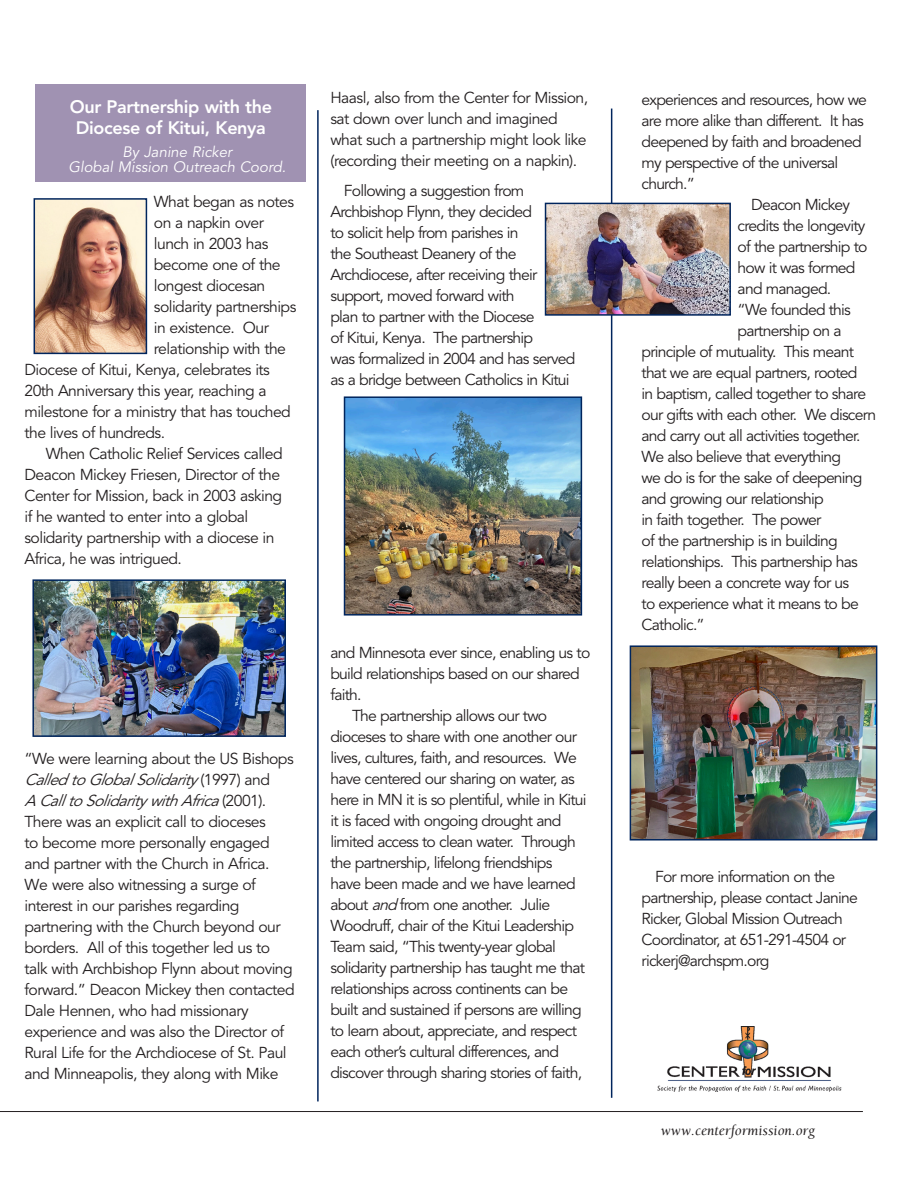
<style>
.page{position:relative;width:918px;height:1188px;background:#fff}
.page>*{position:absolute;margin:0;border:0;box-sizing:border-box;transform-origin:0 0}
.t1{font:800 18px/21px "Avenir LT Std";letter-spacing:-.02em;color:#fff;text-align:center}
.colored_text{font:15.75px/21px "Avenir LT Std";letter-spacing:-.05em;color:#231f20}
.t2{font:italic 15px/15px "Avenir LT Std";color:#fff;text-align:center}
.t3{font:italic 14.85px "Berkeley Std";color:#231f20}
.s1{font-style:italic}
</style>
<div class="page">
<hr style="left:317px;top:110px;width:2px;height:991px;background:#00255d">
<hr style="left:611px;top:109px;width:1px;height:989px;background:#00255d">
<img style="left:658px;top:1026px;width:184px;height:65px">
<div style="left:36px;top:84px;width:270px;height:98px;background:#a092b2"></div>
<img style="left:37px;top:201px;width:107px;height:150px">
<div style="left:34px;top:198px;width:113px;height:156px;border:2px solid #00255d"></div>
<img style="left:35px;top:582px;width:248px;height:152px">
<div style="left:32px;top:579px;width:254px;height:158px;border:2px solid #00255d"></div>
<img style="left:548px;top:206px;width:180px;height:107px">
<div style="left:545px;top:203px;width:186px;height:113px;border:2px solid #00255d"></div>
<img style="left:347px;top:399px;width:232px;height:214px">
<div style="left:344px;top:396px;width:238px;height:220px;border:2px solid #00255d"></div>
<img style="left:633px;top:648px;width:241px;height:190px">
<div style="left:630px;top:645px;width:247px;height:196px;border:2px solid #00255d"></div>
<hr style="left:0;top:1111px;width:863px;height:1px;background:#231f20">
<p class="t1" style="left:70px;top:96px;width:204px">Our Partnership with the<br>Diocese of Kitui, Kenya</p>
<p class="t2" style="left:68px;top:145px;width:219px">By Janine Ricker<br>Global Mission Outreach Coord.</p>
<p class="colored_text" style="left:154px;top:192px;width:142px">What began as notes</p>
<p class="colored_text" style="left:154px;top:213px;width:112px">on a napkin over</p>
<p class="colored_text" style="left:154px;top:234px;width:116px">lunch in 2003 has</p>
<p class="colored_text" style="left:154px;top:255px;width:128px">become one of the</p>
<p class="colored_text" style="left:154px;top:276px;width:113px">longest diocesan</p>
<p class="colored_text" style="left:154px;top:297px;width:144px">solidarity partnerships</p>
<p class="colored_text" style="left:154px;top:318px;width:117px">in existence. Our</p>
<p class="colored_text" style="left:154px;top:339px;width:134px">relationship with the</p>
<p class="colored_text" style="left:25px;top:360px;width:247px">Diocese of Kitui, Kenya, celebrates its</p>
<p class="colored_text" style="left:25px;top:381px;width:244px">20th Anniversary this year, reaching a</p>
<p class="colored_text" style="left:25px;top:402px;width:268px">milestone for a ministry that has touched</p>
<p class="colored_text" style="left:25px;top:423px;width:142px">the lives of hundreds.</p>
<p class="colored_text" style="left:46px;top:444px;width:238px">When Catholic Relief Services called</p>
<p class="colored_text" style="left:25px;top:465px;width:257px">Deacon Mickey Friesen, Director of the</p>
<p class="colored_text" style="left:25px;top:486px;width:259px">Center for Mission, back in 2003 asking</p>
<p class="colored_text" style="left:25px;top:507px;width:225px">if he wanted to enter into a global</p>
<p class="colored_text" style="left:25px;top:528px;width:252px">solidarity partnership with a diocese in</p>
<p class="colored_text" style="left:25px;top:549px;width:159px">Africa, he was intrigued.</p>
<p class="colored_text" style="left:25px;top:748px;width:272px">“We were learning about the US Bishops <span class="s1">CalledtoGlobalSolidarity</span>( 1 9 9 7 ) a n d <span class="s1">ACalltoSolidaritywithAfrica</span>( 2 0 0 1 ) .<br>There was an explicit call to dioceses<br>to become more personally engaged and partner with the Church in Africa.<br>We were also witnessing a surge of interest in our parishes regarding partnering with the Church beyond our borders. All of this together led us to talk with Archbishop Flynn about moving forward.” Deacon Mickey then contacted Dale Hennen, who had missionary experience and was also the Director of Rural Life for the Archdiocese of St. Paul and Minneapolis, they along with Mike</p>
<p class="colored_text" style="left:330px;top:87px;width:259px">Haasl, also from the Center for Mission, sat down over lunch and imagined what such a partnership might look like (recording their meeting on a napkin).</p>
<p class="colored_text" style="left:330px;top:180px;width:247px;text-indent:14px">Following a suggestion from<br>Archbishop Flynn, they decided<br>to solicit help from parishes in<br>the Southeast Deanery of the<br>Archdiocese, after receiving their support, moved forward with<br>plan to partner with the Diocese<br>of Kitui, Kenya. The partnership<br>was formalized in 2004 and has served as a bridge between Catholics in Kitui</p>
<p class="colored_text" style="left:330px;top:642px;width:261px">and Minnesota ever since, enabling us to build relationships based on our shared faith.</p>
<p class="colored_text" style="left:330px;top:705px;width:258px;text-indent:22px">The partnership allows our two dioceses to share with one another our lives, cultures, faith, and resources. We have centered our sharing on water, as here in MN it is so plentiful, while in Kitui it is faced with ongoing drought and limited access to clean water. Through the partnership, lifelong friendships have been made and we have learned about <span class="s1">and</span>from one another. Julie Woodruff, chair of the Kitui Leadership Team said, “This twenty-year global solidarity partnership has taught me that relationships across continents can be built and sustained if persons are willing to learn about, appreciate, and respect each other’s cultural differences, and discover through sharing stories of faith,</p>
<p class="colored_text" style="left:642px;top:89px;width:227px">experiences and resources, how we are more alike than different. It has deepened by faith and broadened my perspective of the universal church.”</p>
<p class="colored_text" style="left:751px;top:194px;width:100px">Deacon Mickey</p>
<p class="colored_text" style="left:738px;top:215px;width:129px">credits the longevity</p>
<p class="colored_text" style="left:738px;top:236px;width:131px">of the partnership to</p>
<p class="colored_text" style="left:738px;top:257px;width:119px">how it was formed</p>
<p class="colored_text" style="left:738px;top:278px;width:95px">and managed.</p>
<p class="colored_text" style="left:738px;top:299px;width:115px">“We founded this</p>
<p class="colored_text" style="left:738px;top:320px;width:105px">partnership on a</p>
<p class="colored_text" style="left:642px;top:341px;width:214px">principle of mutuality. This meant</p>
<p class="colored_text" style="left:642px;top:362px;width:217px">that we are equal partners, rooted</p>
<p class="colored_text" style="left:642px;top:383px;width:226px">in baptism, called together to share</p>
<p class="colored_text" style="left:642px;top:404px;width:236px">our gifts with each other. We discern</p>
<p class="colored_text" style="left:642px;top:425px;width:220px">and carry out all activities together.</p>
<p class="colored_text" style="left:642px;top:446px;width:201px">We also believe that everything</p>
<p class="colored_text" style="left:642px;top:467px;width:222px">we do is for the sake of deepening</p>
<p class="colored_text" style="left:642px;top:488px;width:184px">and growing our relationship</p>
<p class="colored_text" style="left:642px;top:509px;width:181px">in faith together. The power</p>
<p class="colored_text" style="left:642px;top:530px;width:198px">of the partnership is in building</p>
<p class="colored_text" style="left:642px;top:551px;width:218px">relationships. This partnership has</p>
<p class="colored_text" style="left:642px;top:572px;width:209px">really been a concrete way for us</p>
<p class="colored_text" style="left:642px;top:593px;width:219px">to experience what it means to be</p>
<p class="colored_text" style="left:642px;top:614px;width:65px">Catholic.”</p>
<p class="colored_text" style="left:642px;top:866px;width:218px;text-indent:14px">For more information on the partnership, please contact Janine<br>Ricker, Global Mission Outreach<br>Coordinator, at 651-291-4504 or rickerj@archspm.org</p>
<p class="t3" style="left:661px;top:1122px;width:156px">www.centerformission.org</p>
</div>
